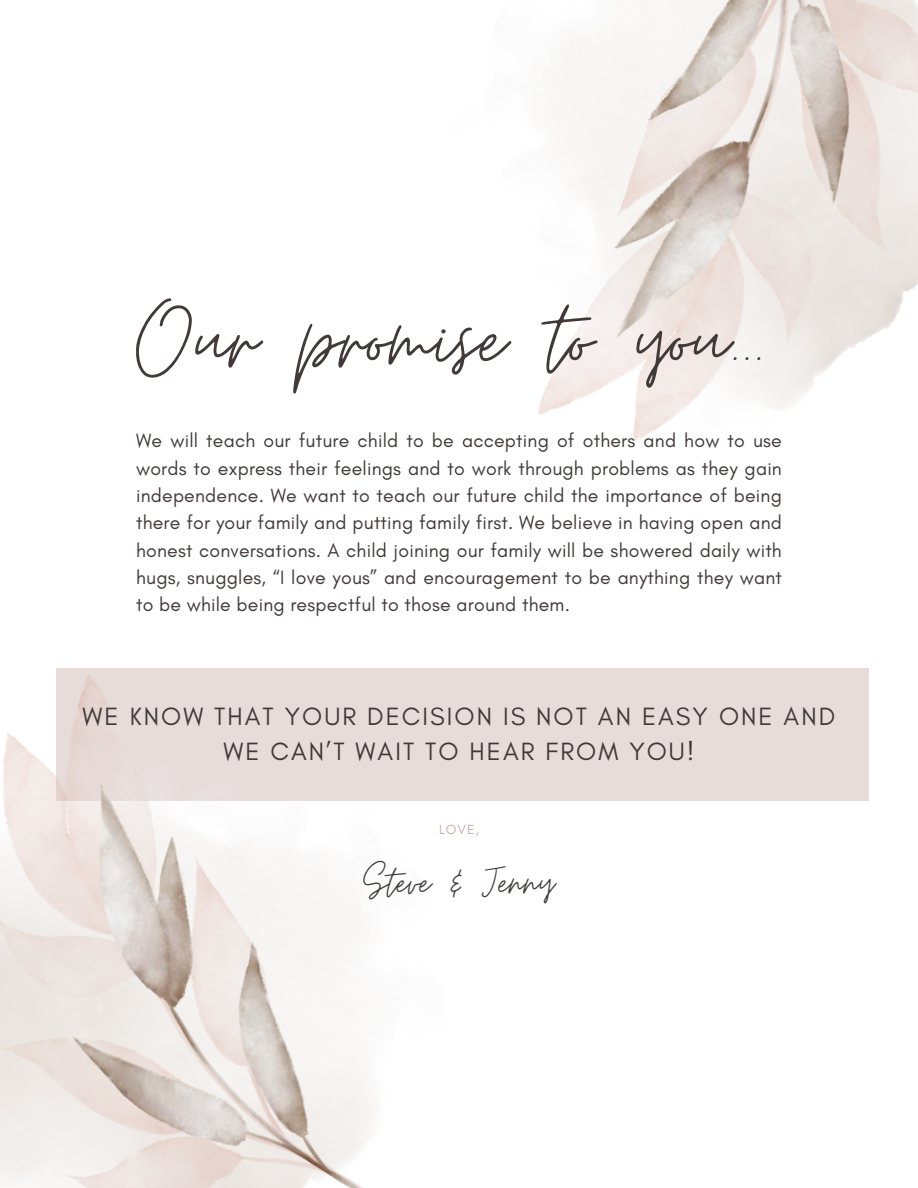
<style>
.page{position:relative;width:918px;height:1188px;background:#fff}
.page>*{position:absolute;margin:0;border:0;box-sizing:border-box;transform-origin:0 0}
.t1{font:111px "Moon Time";color:#403a39}
.t2{font:48px "Moon Time";color:#403a39}
.t3{font:25.5px/35px "Glacial Indifference";letter-spacing:.08em;color:#403a39;text-align:center}
.t4{font:19.5px/27.3px "Glacial Indifference";letter-spacing:.01em;color:#403a39;text-align:justify}
.t5{font:13.5px "Glacial Indifference";color:#cba8a4}
</style>
<div class="page">
<div style="left:57px;top:668px;width:812px;height:133px;background:#e7dcda"></div>
<img style="left:0;top:668px;width:371px;height:520px">
<img style="left:538px;top:0;width:380px;height:443px">
<h1 class="t1" style="left:136px;top:271px;width:630px">Our promise to you...</h1>
<p class="t4" style="left:136px;top:427px;width:647px">We will teach our future child to be accepting of others and how to use words to express their feelings and to work through problems as they gain independence. We want to teach our future child the importance of being there for your family and putting family first. We believe in having open and honest conversations. A child joining our family will be showered daily with hugs, snuggles, “I love yous” and encouragement to be anything they want to be while being respectful to those around them.</p>
<h3 class="t3" style="left:83px;top:699px;width:754px">WE KNOW THAT YOUR DECISION IS NOT AN EASY ONE AND<br>WE CAN’T WAIT TO HEAR FROM YOU!</h3>
<p class="t5" style="left:439px;top:822px;width:41px">LOVE,</p>
<h2 class="t2" style="left:363px;top:853px;width:193px">Steve &amp; Jenny</h2>
</div>
